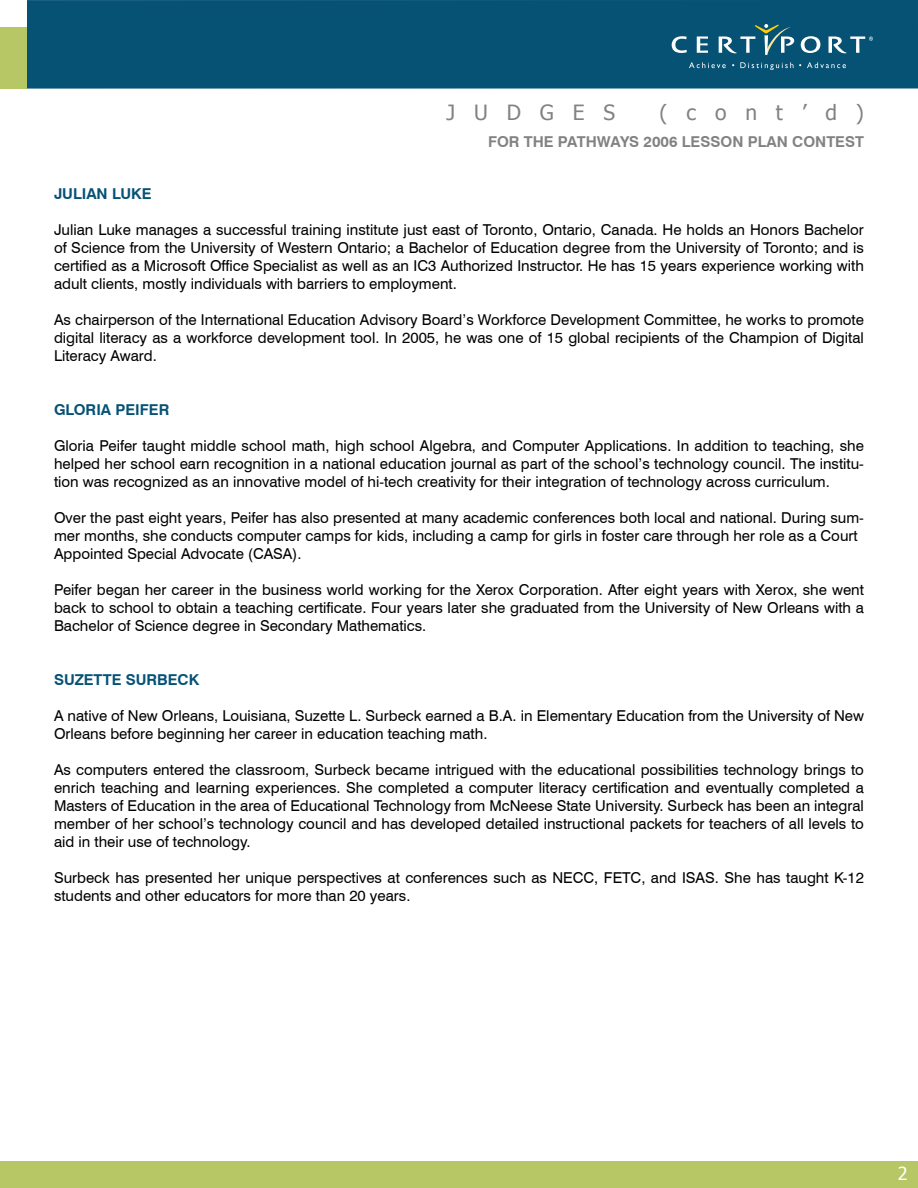
<style>
.page{position:relative;width:918px;height:1188px;background:#fff}
.page>*{position:absolute;margin:0;border:0;box-sizing:border-box;transform-origin:0 0}
.t1{font:21px "Tahoma";letter-spacing:.9em;color:#808284}
.t2{font:18px "Tahoma";color:#fff}
.t3{font:15px/18px "Swiss 721 BT";color:#000;text-align:justify}
.t4{font:700 15px "Swiss 721 BT";color:#055275}
.t5{font:700 15px "Swiss 721 BT";color:#808284}
</style>
<div class="page">
<div style="left:27px;top:0;width:891px;height:89px;background:#055275"></div>
<div style="left:0;top:27px;width:26px;height:62px;background:#b8c766"></div>
<svg style="left:672px;top:36px;width:15px;height:17px"></svg>
<svg style="left:697px;top:36px;width:11px;height:17px"></svg>
<svg style="left:801px;top:36px;width:19px;height:17px"></svg>
<svg style="left:719px;top:24px;width:75px;height:31px"></svg>
<svg style="left:829px;top:37px;width:44px;height:17px"></svg>
<svg style="left:689px;top:62px;width:37px;height:6px"></svg>
<svg style="left:740px;top:62px;width:53px;height:8px"></svg>
<svg style="left:807px;top:62px;width:39px;height:6px"></svg>
<div style="left:0;top:1161px;width:918px;height:27px;background:#b8c766"></div>
<h1 class="t1" style="left:446px;top:99px;width:170px">JUDGES</h1>
<h1 class="t1" style="left:660px;top:99px;width:206px">(cont’d)</h1>
<p class="t5" style="left:488px;top:133px;width:377px">FOR THE PATHWAYS 2006 LESSON PLAN CONTEST</p>
<p class="t4" style="left:54px;top:185px;width:99px">JULIAN LUKE</p>
<p class="t3" style="left:54px;top:221px;width:811px">Julian Luke manages a successful training institute just east of Toronto, Ontario, Canada. He holds an Honors Bachelor of Science from the University of Western Ontario; a Bachelor of Education degree from the University of Toronto; and is certified as a Microsoft Office Specialist as well as an IC3 Authorized Instructor. He has 15 years experience working with adult clients, mostly individuals with barriers to employment.</p>
<p class="t3" style="left:54px;top:311px;width:812px">As chairperson of the International Education Advisory Board’s Workforce Development Committee, he works to promote digital literacy as a workforce development tool. In 2005, he was one of 15 global recipients of the Champion of Digital Literacy Award.</p>
<p class="t4" style="left:54px;top:401px;width:117px">GLORIA PEIFER</p>
<p class="t3" style="left:54px;top:437px;width:811px">Gloria Peifer taught middle school math, high school Algebra, and Computer Applications. In addition to teaching, she helped her school earn recognition in a national education journal as part of the school’s technology council. The institu&shy;tion was recognized as an innovative model of hi-tech creativity for their integration of technology across curriculum.</p>
<p class="t3" style="left:54px;top:509px;width:811px;text-align:left">Over the past eight years, Peifer has also presented at many academic conferences both local and national. During sum&shy;mer months, she conducts computer camps for kids, including a camp for girls in foster care through her role as a Court<br>Appointed Special Advocate (CASA).</p>
<p class="t3" style="left:54px;top:581px;width:812px">Peifer began her career in the business world working for the Xerox Corporation. After eight years with Xerox, she went back to school to obtain a teaching certificate. Four years later she graduated from the University of New Orleans with a Bachelor of Science degree in Secondary Mathematics.</p>
<p class="t4" style="left:54px;top:671px;width:147px">SUZETTE SURBECK</p>
<p class="t3" style="left:54px;top:707px;width:812px">A native of New Orleans, Louisiana, Suzette L. Surbeck earned a B.A. in Elementary Education from the University of New<br>Orleans before beginning her career in education teaching math.</p>
<p class="t3" style="left:54px;top:761px;width:812px">As computers entered the classroom, Surbeck became intrigued with the educational possibilities technology brings to enrich teaching and learning experiences. She completed a computer literacy certification and eventually completed a Masters of Education in the area of Educational Technology from McNeese State University. Surbeck has been an integral member of her school’s technology council and has developed detailed instructional packets for teachers of all levels to aid in their use of technology.</p>
<p class="t3" style="left:54px;top:869px;width:812px">Surbeck has presented her unique perspectives at conferences such as NECC, FETC, and ISAS. She has taught K-12 students and other educators for more than 20 years.</p>
<p class="t2" style="left:898px;top:1161px;width:11px">2</p>
</div>
